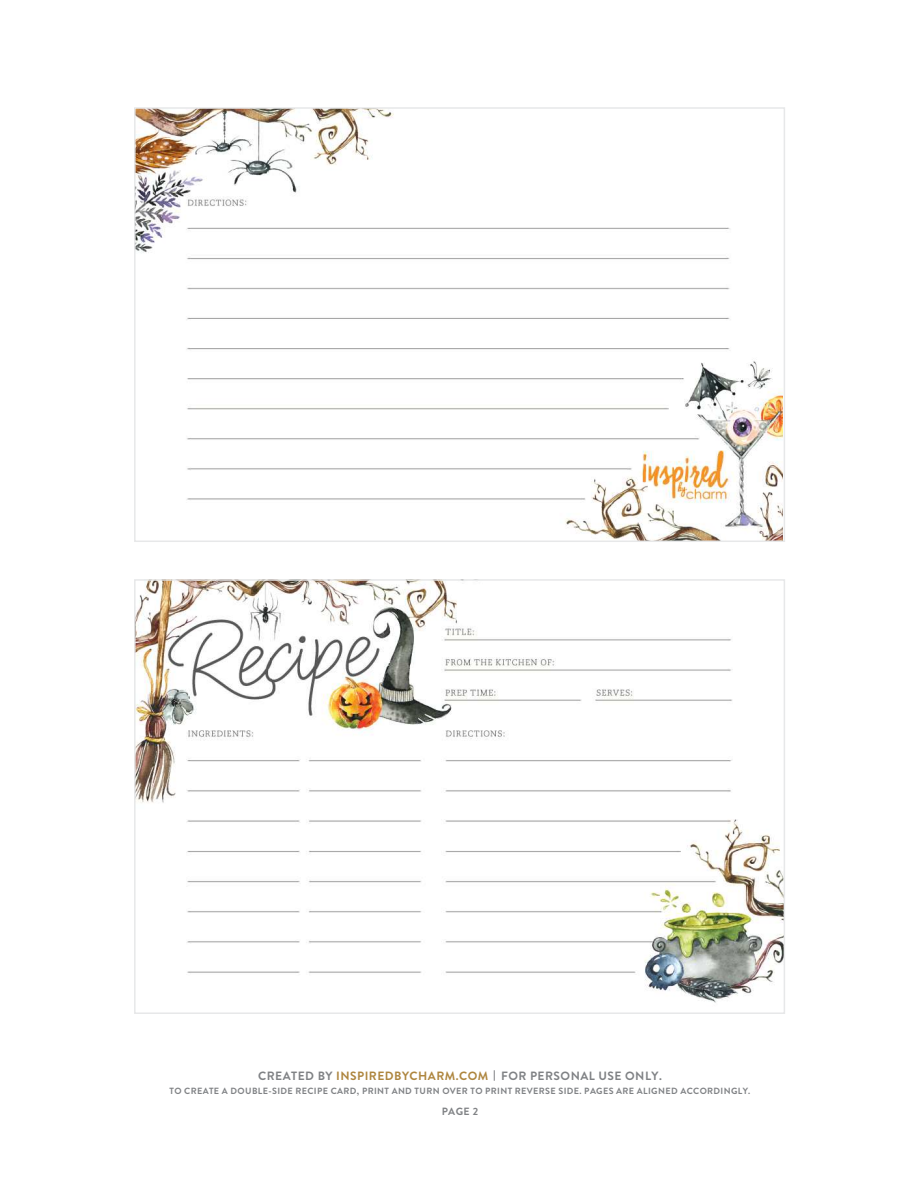
<style>
.page{position:relative;width:918px;height:1188px;background:#fff}
.page>*{position:absolute;margin:0;border:0;box-sizing:border-box;transform-origin:0 0}
.t1{font:700 12px "Brandon Grotesque";letter-spacing:.04em;color:#808285}
.t2{font:700 10.5px "Brandon Grotesque";color:#808285}
.t3{font:700 9px "Brandon Grotesque";letter-spacing:.04em;color:#808285}
.s1{color:#ae863f}
</style>
<div class="page">
<img style="left:137px;top:110px;width:645px;height:429px">
<img style="left:137px;top:582px;width:645px;height:421px">
<div style="left:134px;top:107px;width:651px;height:435px;border:2px solid #e7e8e9"></div>
<div style="left:134px;top:579px;width:651px;height:435px;border:2px solid #e7e8e9"></div>
<h1 class="t1" style="left:258px;top:1071px;width:405px">CREATED BY <span class="s1">INSPIREDBYCHARM.COM</span> FOR PERSONAL USE ONLY.</h1>
<p class="t3" style="left:170px;top:1087px;width:582px">TO CREATE A DOUBLE-SIDE RECIPE CARD, PRINT AND TURN OVER TO PRINT REVERSE SIDE. PAGES ARE ALIGNED ACCORDINGLY.</p>
<p class="t2" style="left:442px;top:1107px;width:38px">PAGE 2</p>
</div>
